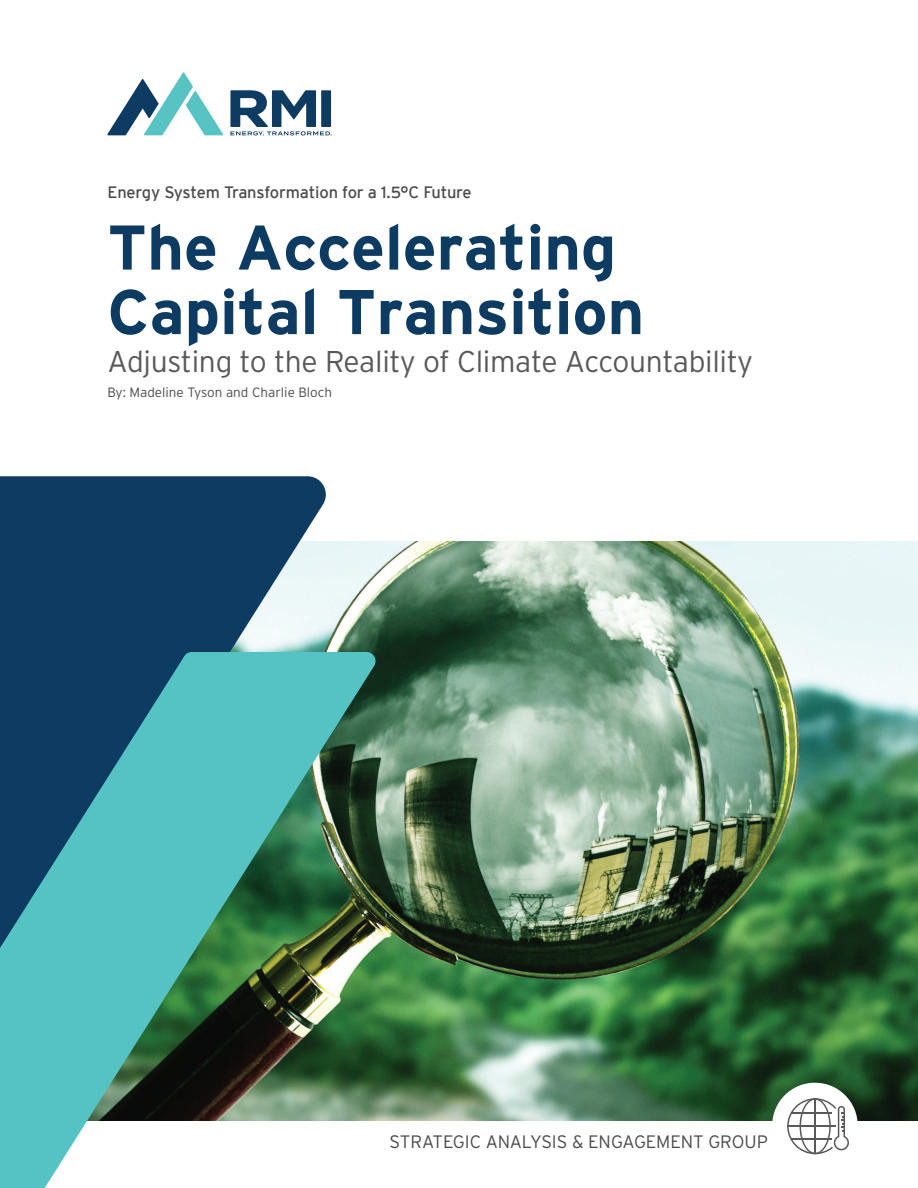
<style>
.page{position:relative;width:918px;height:1188px;background:#fff}
.page>*{position:absolute;margin:0;border:0;box-sizing:border-box;transform-origin:0 0}
.t1{font:700 63px/64.5px "Interstate";color:#0d3b62}
.t2{font:300 30px "Interstate";letter-spacing:-.01em;color:#58595b}
.t3{font:300 18px "Interstate";letter-spacing:-.01em;color:#4b4c4d}
.t4{font:16.5px "Interstate";letter-spacing:-.01em;color:#4b4c4d}
.t5{font:300 13.5px "Interstate";color:#4b4c4d}
</style>
<div class="page">
<img style="left:326px;top:541px;width:592px;height:579px">
<div style="left:772px;top:1083px;width:86px;height:85px;background:#fff;border-radius:50%"></div>
<svg style="left:0;top:476px;width:326px;height:176px;background:#295274"></svg>
<svg style="left:0;top:652px;width:376px;height:536px;background:#53938f"></svg>
<svg style="left:107px;top:72px;width:116px;height:63px"></svg>
<svg style="left:230px;top:90px;width:102px;height:45px"></svg>
<svg style="left:787px;top:1098px;width:62px;height:56px"></svg>
<p class="t4" style="left:107px;top:183px;width:366px">Energy System Transformation for a 1.5°C Future</p>
<h1 class="t1" style="left:107px;top:215px;width:538px">The Accelerating<br>Capital Transition</h1>
<p class="t2" style="left:107px;top:345px;width:647px">Adjusting to the Reality of Climate Accountability</p>
<p class="t5" style="left:107px;top:385px;width:226px">By: Madeline Tyson and Charlie Bloch</p>
<p class="t3" style="left:389px;top:1132px;width:380px">STRATEGIC ANALYSIS &amp; ENGAGEMENT GROUP</p>
</div>
